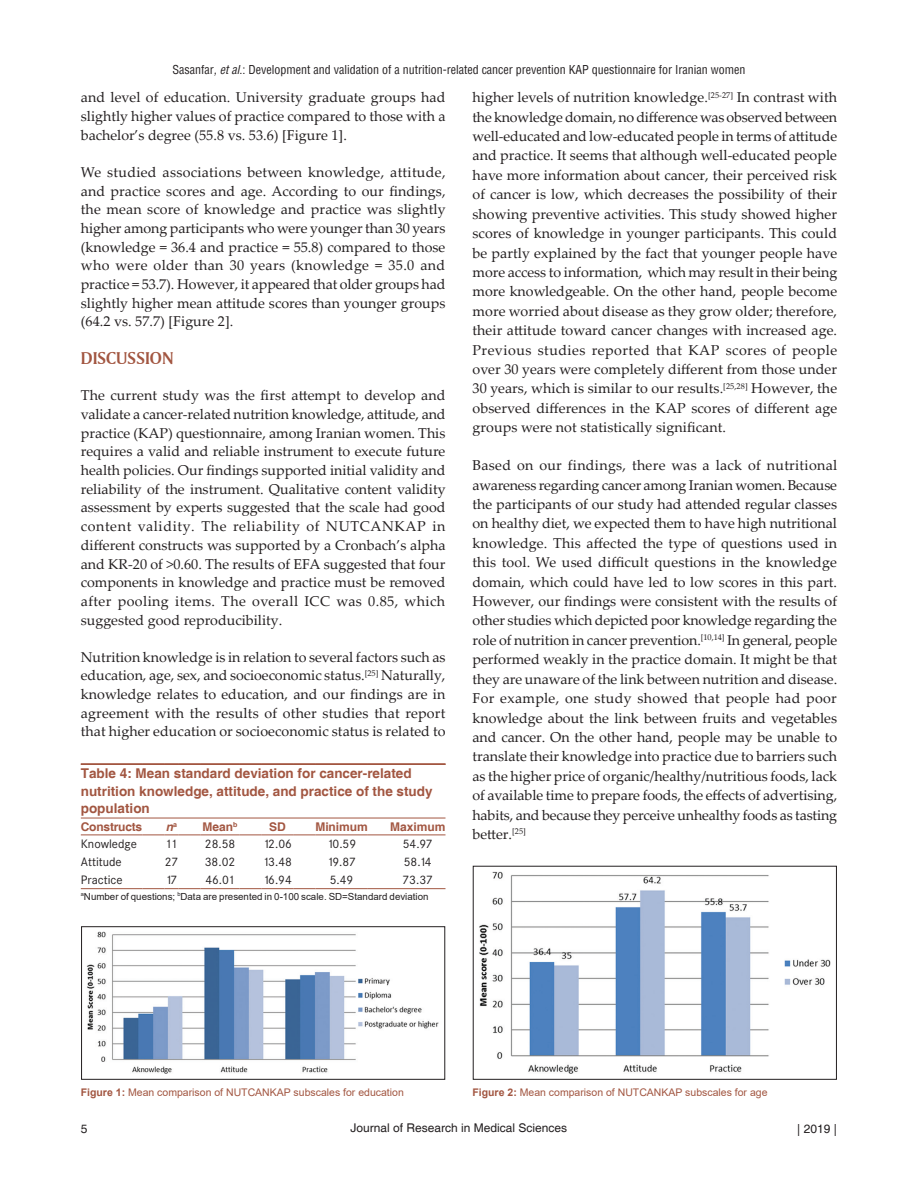
<style>
.page{position:relative;width:918px;height:1188px;background:#fff}
.page>*{position:absolute;margin:0;border:0;box-sizing:border-box;transform-origin:0 0}
.t1{font:18px "Amerigo BT Bold A";color:#a25641}
.t2{font:14.25px/19.4px "Palatino Linotype";color:#231f20;text-align:justify}
.t3{font:700 13.5px/17.5px "Helvetica";color:#a25641}
.t4{font:condensed 12px "Helvetica";color:#231f20}
.t5{font:12px "Corporate SBQ";color:#231f20}
.t6{font:12px "Helvetica";color:#231f20}
.t7{font:700 12px "Helvetica";color:#a25641}
.t8{font:italic 700 12px "Helvetica";color:#a25641}
.t9{font:10.5px "Arial";color:#a25641}
.t10{font:9.75px "Arial";color:#231f20}
.s1{font-style:italic}
.s2{font-weight:700}
</style>
<div class="page">
<hr style="left:81px;top:888px;width:61px;height:1px;background:#a25641">
<svg style="left:142px;top:888px;width:59px;height:1px"></svg>
<hr style="left:201px;top:888px;width:39px;height:1px;background:#a25641">
<svg style="left:240px;top:888px;width:22px;height:1px"></svg>
<hr style="left:262px;top:888px;width:31px;height:1px;background:#a25641">
<svg style="left:293px;top:888px;width:22px;height:1px"></svg>
<hr style="left:315px;top:888px;width:53px;height:1px;background:#a25641">
<svg style="left:368px;top:888px;width:22px;height:1px"></svg>
<hr style="left:390px;top:888px;width:56px;height:1px;background:#a25641">
<hr style="left:81px;top:835px;width:61px;height:1px;background:#a25641">
<svg style="left:142px;top:835px;width:59px;height:1px"></svg>
<hr style="left:201px;top:835px;width:39px;height:1px;background:#a25641">
<svg style="left:240px;top:835px;width:22px;height:1px"></svg>
<hr style="left:262px;top:835px;width:31px;height:1px;background:#a25641">
<svg style="left:293px;top:835px;width:22px;height:1px"></svg>
<hr style="left:315px;top:835px;width:53px;height:1px;background:#a25641">
<svg style="left:368px;top:835px;width:22px;height:1px"></svg>
<hr style="left:390px;top:835px;width:56px;height:1px;background:#a25641">
<hr style="left:81px;top:763px;width:365px;height:2px;background:#a25641">
<hr style="left:81px;top:818px;width:365px;height:1px;background:#a25641">
<img style="left:479px;top:871px;width:352px;height:203px">
<div style="left:473px;top:866px;width:364px;height:214px;border:1px solid #231f20"></div>
<img style="left:86px;top:931px;width:353px;height:143px">
<div style="left:81px;top:927px;width:364px;height:153px;border:1px solid #231f20"></div>
<p class="t4" style="left:172px;top:62px;width:575px">Sasanfar<span class="s1">, et al</span>.: Development and validation of a nutrition‑related cancer prevention KAP questionnaire for Iranian women</p>
<p class="t2" style="left:81px;top:87px;width:366px;line-height:18.8px">and level of education. University graduate groups had slightly higher values of practice compared to those with a bachelor’s degree (55.8 vs. 53.6) [Figure 1].</p>
<p class="t2" style="left:81px;top:162px;width:366px;line-height:18.8px">We studied associations between knowledge, attitude, and practice scores and age. According to our findings, the mean score of knowledge and practice was slightly higher among participants who were younger than 30 years (knowledge = 36.4 and practice = 55.8) compared to those who were older than 30 years (knowledge = 35.0 and practice = 53.7). However, it appeared that older groups had slightly higher mean attitude scores than younger groups (64.2 vs. 57.7) [Figure 2].</p>
<p class="t1" style="left:81px;top:347px;width:94px">DISCUSSION</p>
<p class="t2" style="left:81px;top:386px;width:366px;line-height:18.8px">The current study was the first attempt to develop and validate a cancer‑related nutrition knowledge, attitude, and practice (KAP) questionnaire, among Iranian women. This requires a valid and reliable instrument to execute future health policies. Our findings supported initial validity and reliability of the instrument. Qualitative content validity assessment by experts suggested that the scale had good content validity. The reliability of NUTCANKAP in different constructs was supported by a Cronbach’s alpha and KR‑20 of &gt;0.60. The results of EFA suggested that four components in knowledge and practice must be removed after pooling items. The overall ICC was 0.85, which suggested good reproducibility.</p>
<p class="t2" style="left:81px;top:647px;width:366px;line-height:18.8px">Nutrition knowledge is in relation to several factors such as education, age, sex, and socioeconomic status.<sup>[25]</sup> Naturally, knowledge relates to education, and our findings are in agreement with the results of other studies that report that higher education or socioeconomic status is related to</p>
<p class="t3" style="left:81px;top:765px;width:353px">Table 4: Mean standard deviation for cancer‑related nutrition knowledge, attitude, and practice of the study population</p>
<p class="t7" style="left:81px;top:819px;width:63px">Constructs</p>
<p class="t8" style="left:166px;top:819px;width:13px">n<sup>a</sup></p>
<p class="t7" style="left:203px;top:819px;width:36px">Mean<sup>b</sup></p>
<p class="t7" style="left:269px;top:819px;width:18px">SD</p>
<p class="t7" style="left:315px;top:819px;width:54px">Minimum</p>
<p class="t7" style="left:390px;top:819px;width:57px">Maximum</p>
<p class="t5" style="left:81px;top:837px;width:58px">Knowledge</p>
<p class="t5" style="left:165px;top:837px;width:14px">11</p>
<p class="t5" style="left:205px;top:837px;width:32px">28.58</p>
<p class="t5" style="left:263px;top:837px;width:30px">12.06</p>
<p class="t5" style="left:327px;top:837px;width:31px">10.59</p>
<p class="t5" style="left:403px;top:837px;width:32px">54.97</p>
<p class="t5" style="left:81px;top:855px;width:42px">Attitude</p>
<p class="t5" style="left:165px;top:855px;width:15px">27</p>
<p class="t5" style="left:205px;top:855px;width:32px">38.02</p>
<p class="t5" style="left:263px;top:855px;width:31px">13.48</p>
<p class="t5" style="left:327px;top:855px;width:30px">19.87</p>
<p class="t5" style="left:404px;top:855px;width:29px">58.14</p>
<p class="t5" style="left:81px;top:873px;width:43px">Practice</p>
<p class="t5" style="left:166px;top:873px;width:13px">17</p>
<p class="t5" style="left:205px;top:873px;width:31px">46.01</p>
<p class="t5" style="left:263px;top:873px;width:30px">16.94</p>
<p class="t5" style="left:330px;top:873px;width:25px">5.49</p>
<p class="t5" style="left:402px;top:873px;width:32px">73.37</p>
<p class="t10" style="left:81px;top:889px;width:349px"><sup>a</sup>Number of questions; <sup>b</sup>Data are presented in 0-100 scale. SD=Standard deviation</p>
<p class="t2" style="left:472px;top:87px;width:366px">higher levels of nutrition knowledge.<sup>[25‑27]</sup> In contrast with the knowledge domain, no difference was observed between well‑educated and low‑educated people in terms of attitude and practice. It seems that although well‑educated people have more information about cancer, their perceived risk of cancer is low, which decreases the possibility of their showing preventive activities. This study showed higher scores of knowledge in younger participants. This could be partly explained by the fact that younger people have more access to information, which may result in their being more knowledgeable. On the other hand, people become more worried about disease as they grow older; therefore, their attitude toward cancer changes with increased age.<br>Previous studies reported that KAP scores of people over 30 years were completely different from those under 30 years, which is similar to our results.<sup>[25,28]</sup> However, the observed differences in the KAP scores of different age groups were not statistically significant.</p>
<p class="t2" style="left:472px;top:455px;width:366px">Based on our findings, there was a lack of nutritional awareness regarding cancer among Iranian women. Because the participants of our study had attended regular classes on healthy diet, we expected them to have high nutritional knowledge. This affected the type of questions used in this tool. We used difficult questions in the knowledge domain, which could have led to low scores in this part.<br>However, our findings were consistent with the results of other studies which depicted poor knowledge regarding the role of nutrition in cancer prevention.<sup>[10,14]</sup> In general, people performed weakly in the practice domain. It might be that they are unaware of the link between nutrition and disease.<br>For example, one study showed that people had poor knowledge about the link between fruits and vegetables and cancer. On the other hand, people may be unable to translate their knowledge into practice due to barriers such as the higher price of organic/healthy/nutritious foods, lack of available time to prepare foods, the effects of advertising, habits, and because they perceive unhealthy foods as tasting better.<sup>[25]</sup></p>
<p class="t9" style="left:81px;top:1085px;width:325px"><span class="s2">Figure 1:</span> Mean comparison of NUTCANKAP subscales for education</p>
<p class="t9" style="left:472px;top:1085px;width:297px"><span class="s2">Figure 2:</span> Mean comparison of NUTCANKAP subscales for age</p>
<p class="t6" style="left:81px;top:1122px;width:8px">5</p>
<p class="t6" style="left:351px;top:1121px;width:218px">Journal of Research in Medical Sciences</p>
<p class="t6" style="left:797px;top:1122px;width:41px">| 2019 |</p>
</div>
